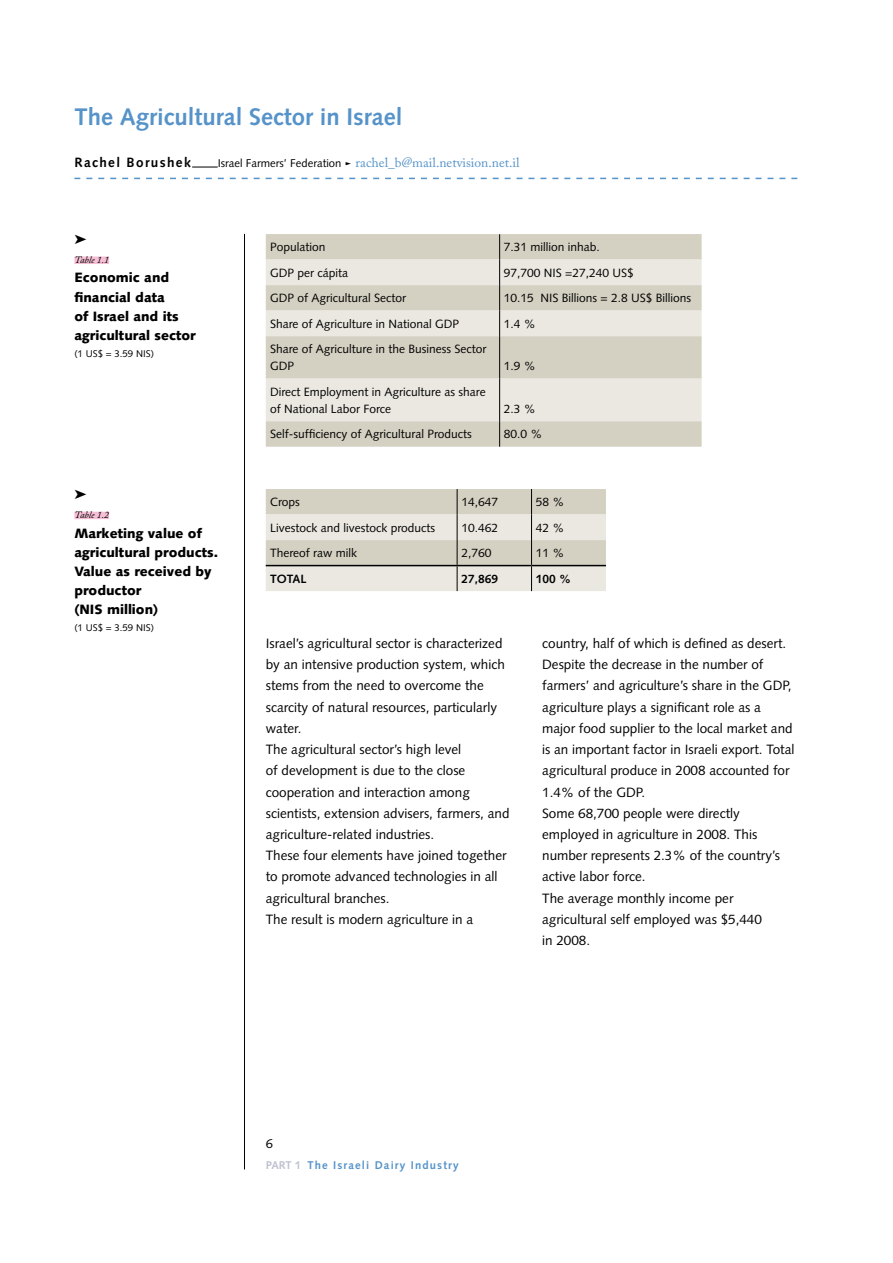
<style>
.page{position:relative;width:893px;height:1263px;background:#fff}
.page>*{position:absolute;margin:0;border:0;box-sizing:border-box;transform-origin:0 0}
.t1{font:700 24px "Syntax";color:#5693c9}
.t2{font:13.5px/21.1px "Syntax";color:#000}
.t3{font:900 13.5px/19.2px "Syntax";color:#000}
.t4{font:13.5px "Adobe Caslon Pro";color:#5693c9}
.t5{font:700 13.5px "Syntax";letter-spacing:.1em;color:#000}
.t6{font:12.75px "Syntax";color:#000}
.t7{font:12px/17px "Syntax";color:#000}
.t8{font:700 12px "Syntax";color:#000}
.t9{font:700 11.25px "Syntax";letter-spacing:.1em;color:#5693c9}
.t10{font:9.75px "Syntax";color:#000}
.t11{font:italic 9.75px "Adobe Caslon Pro";color:#000}
.s1{font-family:"Syntax";font-size:11.25px;color:#000}
.s2{color:#000}
.s3{color:#bec2cf}
</style>
<div class="page">
<div style="left:74px;top:256px;width:35px;height:8px;background:#f6bfd6"></div>
<div style="left:74px;top:512px;width:35px;height:7px;background:#f6bfd6"></div>
<div style="left:266px;top:234px;width:436px;height:213px;background:#d4d1c2"></div>
<svg style="left:266px;top:260px;width:436px;height:161px;background:#e0ded3"></svg>
<svg style="left:499px;top:234px;width:1px;height:102px"></svg>
<hr style="left:499px;top:336px;width:1px;height:43px;background:#000">
<hr style="left:499px;top:379px;width:1px;height:42px;background:#000">
<svg style="left:499px;top:421px;width:1px;height:26px"></svg>
<svg style="left:266px;top:489px;width:340px;height:102px;background:#dbd9ce"></svg>
<svg style="left:74px;top:178px;width:723px;height:1px"></svg>
<svg style="left:192px;top:167px;width:26px;height:1px"></svg>
<hr style="left:244px;top:234px;width:1px;height:935px;background:#000">
<h1 class="t1" style="left:74px;top:102px;width:330px">The Agricultural Sector in Israel</h1>
<p class="t5" style="left:74px;top:155px;width:118px">Rachel Borushek</p>
<p class="t4" style="left:218px;top:154px;width:303px"><span class="s1">Israel Farmers’ Federation</span> <span class="s2">►</span> rachel_b@mail.netvision.net.il</p>
<p class="t11" style="left:74px;top:254px;width:36px">Table 1.1</p>
<p class="t3" style="left:74px;top:268px;width:123px">Economic and financial data<br>of Israel and its agricultural sector</p>
<p class="t10" style="left:74px;top:348px;width:81px">(1 US$ = 3.59 NIS)</p>
<p class="t11" style="left:74px;top:509px;width:36px">Table 1.2</p>
<p class="t3" style="left:74px;top:523px;width:145px">Marketing value of agricultural products.<br>Value as received by productor<br>(NIS million)</p>
<p class="t10" style="left:74px;top:622px;width:81px">(1 US$ = 3.59 NIS)</p>
<p class="t7" style="left:270px;top:238px;width:57px">Population</p>
<p class="t7" style="left:504px;top:238px;width:98px">7.31 million inhab.</p>
<p class="t7" style="left:270px;top:264px;width:79px">GDP per cápita</p>
<p class="t7" style="left:504px;top:264px;width:131px">97,700 NIS =27,240 US$</p>
<p class="t7" style="left:270px;top:289px;width:137px">GDP of Agricultural Sector</p>
<p class="t7" style="left:504px;top:289px;width:189px">10.15 NIS Billions = 2.8 US$ Billions</p>
<p class="t7" style="left:270px;top:315px;width:191px">Share of Agriculture in National GDP</p>
<p class="t7" style="left:504px;top:315px;width:34px">1.4 %</p>
<p class="t7" style="left:270px;top:341px;width:218px">Share of Agriculture in the Business Sector<br>GDP</p>
<p class="t7" style="left:504px;top:358px;width:34px">1.9 %</p>
<p class="t7" style="left:270px;top:383px;width:217px">Direct Employment in Agriculture as share of National Labor Force</p>
<p class="t7" style="left:504px;top:400px;width:34px">2.3 %</p>
<p class="t7" style="left:270px;top:426px;width:203px">Self-sufficiency of Agricultural Products</p>
<p class="t7" style="left:504px;top:426px;width:40px">80.0 %</p>
<p class="t7" style="left:270px;top:493px;width:31px">Crops</p>
<p class="t7" style="left:461px;top:493px;width:38px">14,647</p>
<p class="t7" style="left:536px;top:493px;width:30px">58 %</p>
<p class="t7" style="left:270px;top:519px;width:167px">Livestock and livestock products</p>
<p class="t7" style="left:461px;top:519px;width:38px">10.462</p>
<p class="t7" style="left:536px;top:519px;width:30px">42 %</p>
<p class="t7" style="left:270px;top:544px;width:89px">Thereof raw milk</p>
<p class="t7" style="left:461px;top:544px;width:32px">2,760</p>
<p class="t7" style="left:536px;top:544px;width:30px">11 %</p>
<p class="t8" style="left:270px;top:572px;width:38px">TOTAL</p>
<p class="t8" style="left:461px;top:572px;width:38px">27,869</p>
<p class="t8" style="left:536px;top:572px;width:37px">100 %</p>
<p class="t2" style="left:266px;top:633px;width:245px">Israel’s agricultural sector is characterized by an intensive production system, which stems from the need to overcome the scarcity of natural resources, particularly water.<br>The agricultural sector’s high level<br>of development is due to the close cooperation and interaction among scientists, extension advisers, farmers, and agriculture-related industries.<br>These four elements have joined together to promote advanced technologies in all agricultural branches.<br>The result is modern agriculture in a</p>
<p class="t2" style="left:542px;top:633px;width:254px">country, half of which is defined as desert.<br>Despite the decrease in the number of farmers’ and agriculture’s share in the GDP, agriculture plays a significant role as a major food supplier to the local market and is an important factor in Israeli export. Total agricultural produce in 2008 accounted for 1.4% of the GDP.<br>Some 68,700 people were directly employed in agriculture in 2008. This number represents 2.3% of the country’s active labor force.<br>The average monthly income per agricultural self employed was $5,440<br>in 2008.</p>
<p class="t6" style="left:266px;top:1136px;width:9px">6</p>
<p class="t9" style="left:266px;top:1159px;width:194px"><span class="s3">PART 1</span> The Israeli Dairy Industry</p>
</div>
